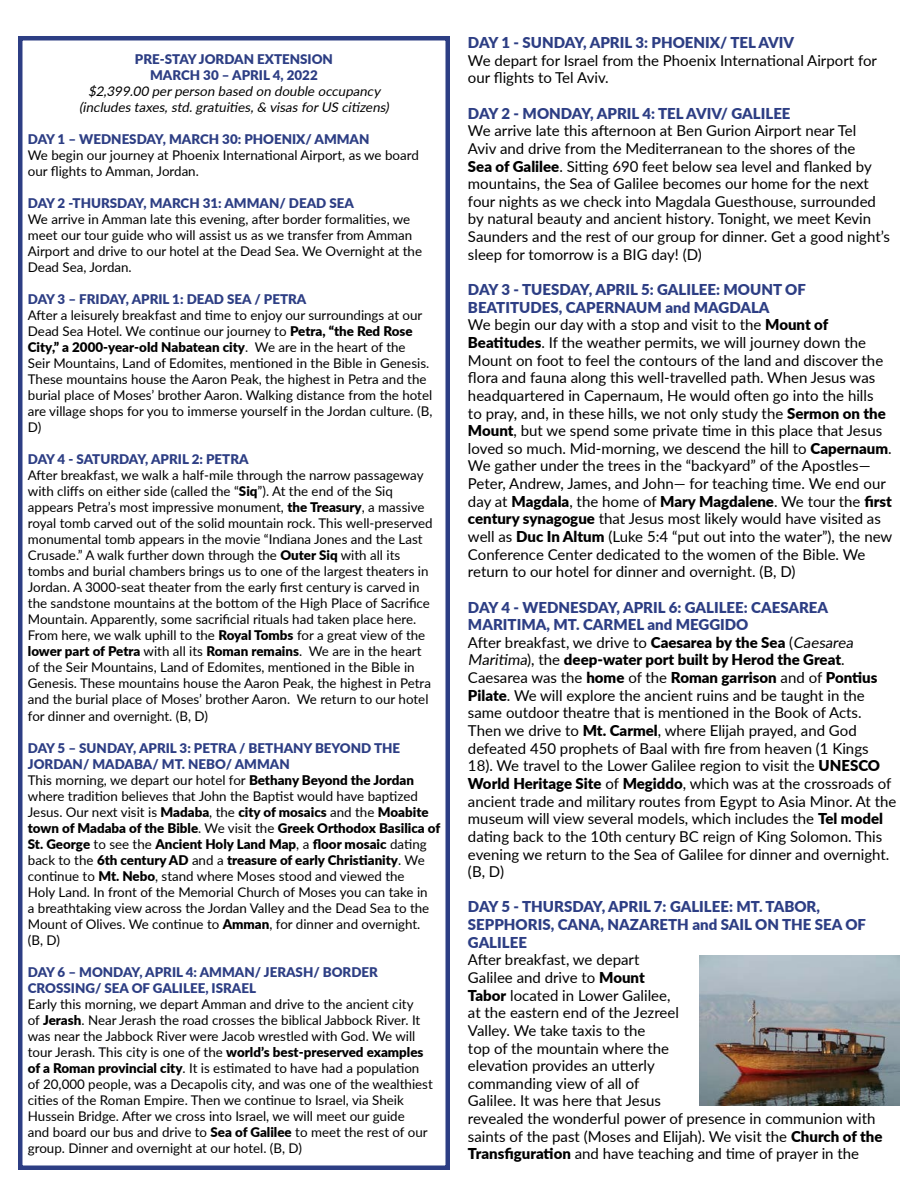
<style>
.page{position:relative;width:918px;height:1188px;background:#fff}
.page>*{position:absolute;margin:0;border:0;box-sizing:border-box;transform-origin:0 0}
.t1{font:15px/17.7px "Lato";color:#000}
.t2{font:900 15px/17.7px "Lato";color:#2d3e84}
.t3{font:13.35px/16px "Lato";color:#000}
.t4{font:900 13.35px/16px "Lato";color:#2d3e84;text-align:center}
.t5{font:italic 13.35px/16px "Lato";color:#000;text-align:center}
.s1{font-weight:900}
.s2{font-weight:900;color:#2d3e84}
</style>
<div class="page">
<img style="left:699px;top:955px;width:201px;height:150px">
<div style="left:18px;top:36px;width:432px;height:1134px;border:4px solid #2d3e84"></div>
<p class="t4" style="left:135px;top:50px;width:200px">PRE-STAY JORDAN EXTENSION<br>MARCH 30 – APRIL 4, 2022</p>
<p class="t5" style="left:79px;top:82px;width:314px">$2,399.00 perperson based on double occupancy (includestaxes,std.gratuities,&amp; visasforUS citizens)</p>
<p class="t4" style="left:28px;top:130px;width:343px">DAY 1 – WEDNESDAY, MARCH 30: PHOENIX/ AMMAN</p>
<p class="t3" style="left:28px;top:146px;width:392px">We begin our journey at Phoenix International Airport, as we board our flights to Amman, Jordan.</p>
<p class="t4" style="left:28px;top:194px;width:328px">DAY 2 -THURSDAY, MARCH 31: AMMAN/ DEAD SEA</p>
<p class="t3" style="left:28px;top:210px;width:396px">We arrive in Amman late this evening, after border formalities, we meet our tour guide who will assist us as we transfer from Amman Airport and drive to our hotel at the Dead Sea. We Overnight at the Dead Sea, Jordan.</p>
<p class="t4" style="left:28px;top:291px;width:280px">DAY 3 – FRIDAY, APRIL 1: DEAD SEA / PETRA</p>
<p class="t3" style="left:28px;top:307px;width:406px">After a leisurely breakfast and time to enjoy our surroundings at our Dead Sea Hotel. We continue our journey to <span class="s1">Petra, “the Red Rose City,” a 2000-year-old Nabatean city</span>. We are in the heart of the<br>Seir Mountains, Land of Edomites, mentioned in the Bible in Genesis.<br>These mountains house the Aaron Peak, the highest in Petra and the burial place of Moses’ brother Aaron. Walking distance from the hotel are village shops for you to immerse yourself in the Jordan culture. (B, D)</p>
<p class="t4" style="left:28px;top:451px;width:222px">DAY 4 - SATURDAY, APRIL 2: PETRA</p>
<p class="t3" style="left:28px;top:467px;width:406px">After breakfast, we walk a half-mile through the narrow passageway with cliffs on either side (called the “<span class="s1">Siq</span>”). At the end of the Siq appears Petra’s most impressive monument, <span class="s1">the Treasury</span>, a massive royal tomb carved out of the solid mountain rock. This well-preserved monumental tomb appears in the movie “Indiana Jones and the Last Crusade.” A walk further down through the <span class="s1">Outer Siq</span> with all its tombs and burial chambers brings us to one of the largest theaters in Jordan. A 3000-seat theater from the early first century is carved in the sandstone mountains at the bottom of the High Place of Sacrifice Mountain. Apparently, some sacrificial rituals had taken place here.<br>From here, we walk uphill to the <span class="s1">Royal Tombs</span> for a great view of the <span class="s1">lower part of Petra</span> with all its <span class="s1">Roman remains</span>. We are in the heart of the Seir Mountains, Land of Edomites, mentioned in the Bible in Genesis. These mountains house the Aaron Peak, the highest in Petra and the burial place of Moses’ brother Aaron. We return to our hotel for dinner and overnight. (B, D)</p>
<p class="t3" style="left:28px;top:739px;width:414px"><span class="s2">DAY 5 – SUNDAY, APRIL 3: PETRA / BETHANY BEYOND THE JORDAN/ MADABA/ MT. NEBO/ AMMAN<br></span>This morning, we depart our hotel for <span class="s1">Bethany Beyond the Jordan </span>where tradition believes that John the Baptist would have baptized Jesus. Our next visit is <span class="s1">Madaba</span>, the <span class="s1">city of mosaics</span> and the <span class="s1">Moabite town of Madaba of the Bible</span>. We visit the <span class="s1">Greek Orthodox Basilica of St. George</span> to see the <span class="s1">Ancient Holy Land Map</span>, a <span class="s1">floor mosaic</span> dating back to the <span class="s1">6th century AD</span> and a <span class="s1">treasure of early Christianity</span>. We continue to <span class="s1">Mt. Nebo</span>, stand where Moses stood and viewed the<br>Holy Land. In front of the Memorial Church of Moses you can take in<br>a breathtaking view across the Jordan Valley and the Dead Sea to the Mount of Olives. We continue to <span class="s1">Amman</span>, for dinner and overnight.<br>(B, D)</p>
<p class="t4" style="left:28px;top:963px;width:352px;text-align:left">DAY 6 – MONDAY, APRIL 4: AMMAN/ JERASH/ BORDER<br>CROSSING/ SEA OF GALILEE, ISRAEL</p>
<p class="t3" style="left:28px;top:995px;width:406px">Early this morning, we depart Amman and drive to the ancient city<br>of <span class="s1">Jerash</span>. Near Jerash the road crosses the biblical Jabbock River. It was near the Jabbock River were Jacob wrestled with God. We will tour Jerash. This city is one of the <span class="s1">world’s best-preserved examples of a Roman provincial city</span>. It is estimated to have had a population of 20,000 people, was a Decapolis city, and was one of the wealthiest cities of the Roman Empire. Then we continue to Israel, via Sheik Hussein Bridge. After we cross into Israel, we will meet our guide<br>and board our bus and drive to <span class="s1">Sea of Galilee</span> to meet the rest of our group. Dinner and overnight at our hotel. (B, D)</p>
<p class="t2" style="left:468px;top:33px;width:328px">DAY 1 - SUNDAY, APRIL 3: PHOENIX/ TEL AVIV</p>
<p class="t1" style="left:468px;top:51px;width:411px">We depart for Israel from the Phoenix International Airport for our flights to Tel Aviv.</p>
<p class="t2" style="left:468px;top:104px;width:324px">DAY 2 - MONDAY, APRIL 4: TEL AVIV/ GALILEE</p>
<p class="t1" style="left:468px;top:121px;width:424px">We arrive late this afternoon at Ben Gurion Airport near Tel<br>Aviv and drive from the Mediterranean to the shores of the<br><span class="s1">Sea of Galilee</span>. Sitting 690 feet below sea level and flanked by mountains, the Sea of Galilee becomes our home for the next four nights as we check into Magdala Guesthouse, surrounded by natural beauty and ancient history. Tonight, we meet Kevin Saunders and the rest of our group for dinner. Get a good night’s sleep for tomorrow is a BIG day! (D)</p>
<p class="t1" style="left:468px;top:280px;width:426px"><span class="s2">DAY 3 - TUESDAY, APRIL 5: GALILEE: MOUNT OF BEATITUDES, CAPERNAUM and MAGDALA<br></span>We begin our day with a stop and visit to the <span class="s1">Mount of Beatitudes</span>. If the weather permits, we will journey down the Mount on foot to feel the contours of the land and discover the flora and fauna along this well-travelled path. When Jesus was headquartered in Capernaum, He would often go into the hills<br>to pray, and, in these hills, we not only study the <span class="s1">Sermon on the Mount</span>, but we spend some private time in this place that Jesus loved so much. Mid-morning, we descend the hill to <span class="s1">Capernaum</span>.<br>We gather under the trees in the “backyard” of the Apostles— Peter, Andrew, James, and John— for teaching time. We end our day at <span class="s1">Magdala</span>, the home of <span class="s1">Mary Magdalene</span>. We tour the <span class="s1">first century synagogue</span> that Jesus most likely would have visited as well as <span class="s1">Duc In Altum</span> (Luke 5:4 “put out into the water”), the new Conference Center dedicated to the women of the Bible. We return to our hotel for dinner and overnight. (B, D)</p>
<p class="t1" style="left:468px;top:598px;width:430px"><span class="s2">DAY 4 - WEDNESDAY, APRIL 6: GALILEE: CAESAREA MARITIMA, MT. CARMEL and MEGGIDO<br></span>After breakfast, we drive to <span class="s1">Caesarea by the Sea</span> (Caesarea Maritima), the <span class="s1">deep-water port built by Herod the Great</span>.<br>Caesarea was the <span class="s1">home</span> of the <span class="s1">Roman garrison</span> and of <span class="s1">Pontius Pilate</span>. We will explore the ancient ruins and be taught in the same outdoor theatre that is mentioned in the Book of Acts.<br>Then we drive to <span class="s1">Mt. Carmel</span>, where Elijah prayed, and God defeated 450 prophets of Baal with fire from heaven (1 Kings 18). We travel to the Lower Galilee region to visit the <span class="s1">UNESCO World Heritage Site</span> of <span class="s1">Megiddo</span>, which was at the crossroads of ancient trade and military routes from Egypt to Asia Minor. At the museum will view several models, which includes the <span class="s1">Tel model </span>dating back to the 10th century BC reign of King Solomon. This evening we return to the Sea of Galilee for dinner and overnight. (B, D)</p>
<p class="t2" style="left:468px;top:897px;width:400px">DAY 5 - THURSDAY, APRIL 7: GALILEE: MT. TABOR,<br>SEPPHORIS, CANA, NAZARETH and SAIL ON THE SEA OF<br>GALILEE</p>
<p class="t1" style="left:468px;top:950px;width:416px">After breakfast, we depart<br>Galilee and drive to <span class="s1">Mount<br>Tabor</span> located in Lower Galilee,<br>at the eastern end of the Jezreel<br>Valley. We take taxis to the<br>top of the mountain where the<br>elevation provides an utterly<br>commanding view of all of<br>Galilee. It was here that Jesus<br>revealed the wonderful power of presence in communion with saints of the past (Moses and Elijah). We visit the <span class="s1">Church of the Transfiguration</span> and have teaching and time of prayer in the</p>
</div>
